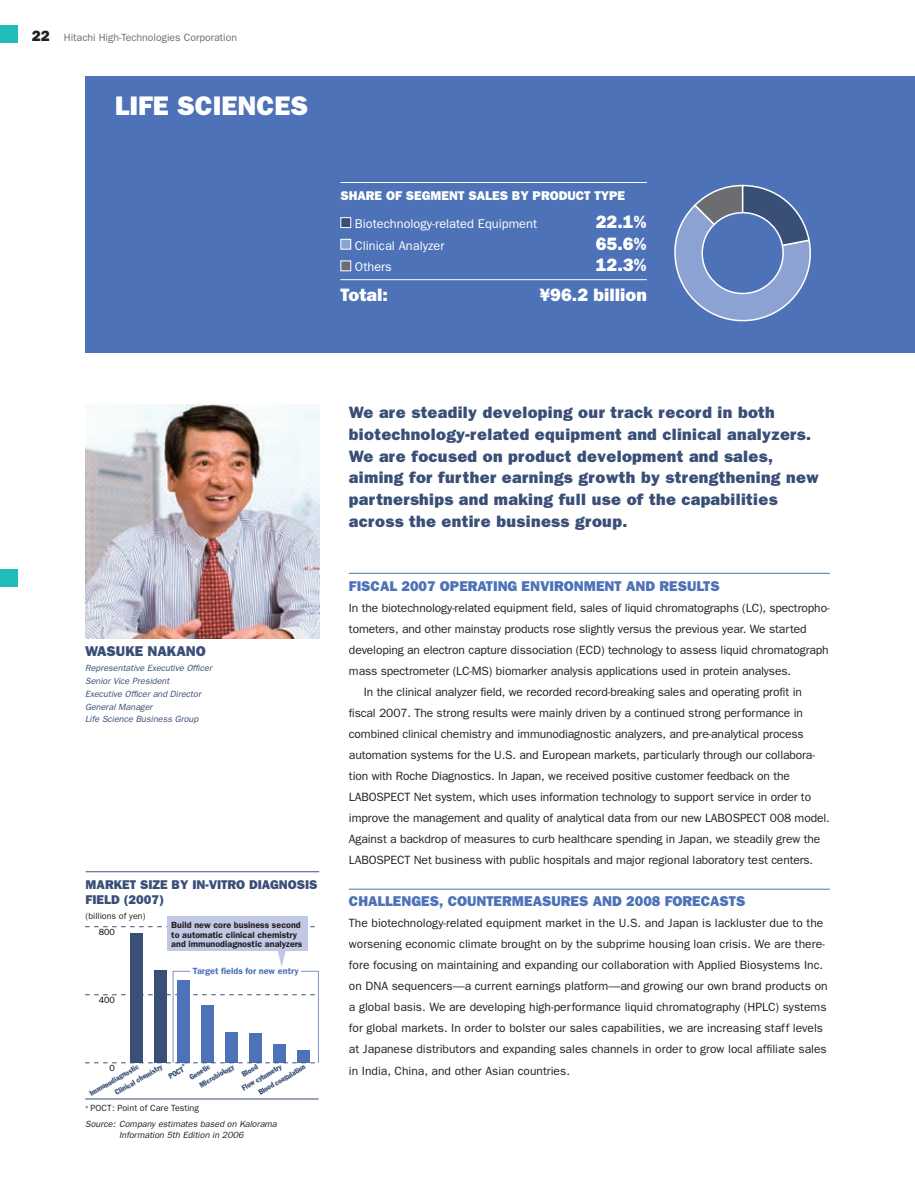
<style>
.page{position:relative;width:915px;height:1191px;background:#fff}
.page>*{position:absolute;margin:0;border:0;box-sizing:border-box;transform-origin:0 0}
.t1{font:800 27px "Franklin Gothic";color:#fff}
.t2{font:800 18px "Franklin Gothic";color:#fff}
.t3{font:800 16.5px/21.8px "Franklin Gothic";letter-spacing:.02em;color:#3a4f78}
.t4{font:800 14.25px "Franklin Gothic";color:#4d72b8}
.t5{font:800 14.25px "Franklin Gothic";color:#3a4f78}
.t6{font:12.75px "Franklin Gothic";color:#fff}
.t7{font:800 12.75px/15px "Franklin Gothic";color:#3a4f78}
.t8{font:800 12.75px "Franklin Gothic";color:#fff}
.t9{font:12px/21px "Franklin Gothic";letter-spacing:-.01em;color:#231f20}
.t10{font:10.5px "Franklin Gothic";color:#6c6d70}
.t11{font:italic 9px/12.8px "Franklin Gothic";color:#3a4f78}
.t12{font:italic 9px/15.5px "Franklin Gothic";color:#231f20}
.t13{font:600 9px/9.8px "Franklin Gothic";color:#231f20}
.t14{font:600 9px "Franklin Gothic";color:#4d72b8}
.t15{font:9px "Franklin Gothic";color:#231f20}
.t16{font:9px "Franklin Gothic";color:#030303}
.t17{font:condensed 7.5px/12px "Franklin Gothic";color:#3a4f78}
.s1{font-weight:800;font-size:15px;color:#231f20}
.s2{font-style:normal}
</style>
<div class="page">
<div style="left:85px;top:77px;width:829px;height:276px;background:#4d72b8"></div>
<svg style="left:674px;top:184px;width:137px;height:138px"></svg>
<div style="left:702px;top:213px;width:80px;height:80px;background:#4d72b8;border-radius:50%"></div>
<div style="left:701px;top:212px;width:82px;height:82px;border:2px solid #fff;border-radius:50%"></div>
<hr style="left:85px;top:1098px;width:233px;height:1px;background:#3a4f78">
<svg style="left:85px;top:926px;width:230px;height:1px"></svg>
<svg style="left:85px;top:994px;width:230px;height:1px"></svg>
<div style="left:130px;top:933px;width:12px;height:129px;background:#3a4f78"></div>
<div style="left:153px;top:970px;width:13px;height:92px;background:#3a4f78"></div>
<div style="left:177px;top:980px;width:13px;height:82px;background:#4d72b8"></div>
<div style="left:201px;top:1005px;width:13px;height:57px;background:#4d72b8"></div>
<div style="left:225px;top:1032px;width:13px;height:30px;background:#4d72b8"></div>
<div style="left:249px;top:1033px;width:12px;height:29px;background:#4d72b8"></div>
<div style="left:273px;top:1044px;width:12px;height:18px;background:#4d72b8"></div>
<div style="left:296px;top:1049px;width:13px;height:13px;background:#4d72b8"></div>
<svg style="left:85px;top:1062px;width:88px;height:1px"></svg>
<div style="left:173px;top:971px;width:146px;height:92px;border:1px solid #7d90c9"></div>
<div style="left:190px;top:962px;width:111px;height:17px;background:#fff"></div>
<svg style="left:275px;top:950px;width:13px;height:17px"></svg>
<div style="left:167px;top:916px;width:140px;height:34px;background:#c1c8e4"></div>
<img style="left:85px;top:404px;width:234px;height:234px">
<hr style="left:340px;top:182px;width:306px;height:1px;background:#fff">
<hr style="left:340px;top:279px;width:306px;height:1px;background:#fff">
<div style="left:341px;top:218px;width:9px;height:9px;background:#3a4f78"></div>
<div style="left:340px;top:217px;width:11px;height:11px;border:1px solid #fff"></div>
<div style="left:341px;top:239px;width:9px;height:10px;background:#8ca2d2"></div>
<div style="left:340px;top:239px;width:11px;height:10px;border:1px solid #fff"></div>
<div style="left:341px;top:261px;width:9px;height:10px;background:#6c6d70"></div>
<div style="left:340px;top:260px;width:11px;height:11px;border:1px solid #fff"></div>
<hr style="left:349px;top:573px;width:480px;height:1px;background:#4d72b8">
<hr style="left:349px;top:889px;width:480px;height:1px;background:#4d72b8">
<hr style="left:86px;top:871px;width:233px;height:1px;background:#3a4f78">
<div style="left:0;top:26px;width:17px;height:17px;background:#21bdbd"></div>
<div style="left:0;top:570px;width:17px;height:17px;background:#21bdbd"></div>
<p class="t10" style="left:32px;top:34px;width:206px"><span class="s1">22</span> Hitachi High-Technologies Corporation</p>
<h1 class="t1" style="left:115px;top:96px;width:195px">LIFE SCIENCES</h1>
<p class="t8" style="left:340px;top:191px;width:286px">SHARE OF SEGMENT SALES BY PRODUCT TYPE</p>
<p class="t6" style="left:355px;top:219px;width:183px">Biotechnology-related Equipment</p>
<h2 class="t2" style="left:595px;top:215px;width:53px">22.1%</h2>
<p class="t6" style="left:355px;top:241px;width:91px">Clinical Analyzer</p>
<h2 class="t2" style="left:595px;top:237px;width:53px">65.6%</h2>
<p class="t6" style="left:355px;top:262px;width:38px">Others</p>
<h2 class="t2" style="left:595px;top:259px;width:53px">12.3%</h2>
<h2 class="t2" style="left:340px;top:289px;width:49px">Total:</h2>
<h2 class="t2" style="left:539px;top:289px;width:109px">¥96.2 billion</h2>
<p class="t5" style="left:85px;top:646px;width:122px">WASUKE NAKANO</p>
<p class="t11" style="left:85px;top:662px;width:128px">Representative Executive Officer<br>Senior Vice President<br>Executive Officer and Director<br>General Manager<br>Life Science Business Group</p>
<p class="t7" style="left:86px;top:878px;width:233px">MARKET SIZE BY IN-VITRO DIAGNOSIS<br>FIELD (2007)</p>
<p class="t15" style="left:86px;top:912px;width:61px">(billions of yen)</p>
<p class="t13" style="left:171px;top:920px;width:133px">Build new core business second to automatic clinical chemistry and immunodiagnostic analyzers</p>
<p class="t16" style="left:99px;top:929px;width:18px">800</p>
<p class="t16" style="left:99px;top:997px;width:18px">400</p>
<p class="t14" style="left:193px;top:968px;width:107px">Target fields for new entry</p>
<p class="t17" style="left:107px;top:1077px;width:55px;text-indent:-22px;rotate:-30deg">Immunodiagnostic<br>Clinical chemistry</p>
<p class="t17" style="left:182px;top:1064px;width:24px;line-height:10.6px;text-indent:-18px;rotate:-30deg">POCT<sup>*<br></sup>Genetic</p>
<p class="t17" style="left:197px;top:1080px;width:40px;rotate:-30deg">Microbiology</p>
<p class="t17" style="left:240px;top:1070px;width:19px;rotate:-30deg">Blood</p>
<p class="t16" style="left:109px;top:1065px;width:7px">0</p>
<p class="t17" style="left:239px;top:1083px;width:46px;rotate:-30deg">Flow cytometry</p>
<p class="t17" style="left:256px;top:1087px;width:54px;rotate:-30deg">Blood coagulation</p>
<p class="t12" style="left:85px;top:1101px;width:193px"><sup>*</sup> <span class="s2">POCT: Point of Care Testing<br></span>Source: Company estimates based on Kalorama</p>
<p class="t12" style="left:119px;top:1128px;width:126px">Information 5th Edition in 2006</p>
<p class="t3" style="left:349px;top:403px;width:471px">We are steadily developing our track record in both biotechnology-related equipment and clinical analyzers.<br>We are focused on product development and sales, aiming for further earnings growth by strengthening new partnerships and making full use of the capabilities across the entire business group.</p>
<p class="t4" style="left:349px;top:581px;width:372px">FISCAL 2007 OPERATING ENVIRONMENT AND RESULTS</p>
<p class="t9" style="left:349px;top:598px;width:482px">In the biotechnology-related equipment field, sales of liquid chromatographs (LC), spectropho-</p>
<p class="t9" style="left:349px;top:619px;width:459px">tometers, and other mainstay products rose slightly versus the previous year. We started</p>
<p class="t9" style="left:349px;top:640px;width:481px">developing an electron capture dissociation (ECD) technology to assess liquid chromatograph</p>
<p class="t9" style="left:349px;top:661px;width:443px">mass spectrometer (LC-MS) biomarker analysis applications used in protein analyses.</p>
<p class="t9" style="left:364px;top:682px;width:439px">In the clinical analyzer field, we recorded record-breaking sales and operating profit in</p>
<p class="t9" style="left:349px;top:703px;width:455px">fiscal 2007. The strong results were mainly driven by a continued strong performance in</p>
<p class="t9" style="left:349px;top:724px;width:456px">combined clinical chemistry and immunodiagnostic analyzers, and pre-analytical process</p>
<p class="t9" style="left:349px;top:745px;width:467px">automation systems for the U.S. and European markets, particularly through our collabora-</p>
<p class="t9" style="left:349px;top:766px;width:442px">tion with Roche Diagnostics. In Japan, we received positive customer feedback on the</p>
<p class="t9" style="left:349px;top:787px;width:463px">LABOSPECT Net system, which uses information technology to support service in order to</p>
<p class="t9" style="left:349px;top:808px;width:482px">improve the management and quality of analytical data from our new LABOSPECT 008 model.</p>
<p class="t9" style="left:349px;top:829px;width:472px">Against a backdrop of measures to curb healthcare spending in Japan, we steadily grew the</p>
<p class="t9" style="left:349px;top:850px;width:465px">LABOSPECT Net business with public hospitals and major regional laboratory test centers.</p>
<p class="t4" style="left:349px;top:896px;width:398px">CHALLENGES, COUNTERMEASURES AND 2008 FORECASTS</p>
<p class="t9" style="left:349px;top:914px;width:480px">The biotechnology-related equipment market in the U.S. and Japan is lackluster due to the worsening economic climate brought on by the subprime housing loan crisis. We are there&shy;fore focusing on maintaining and expanding our collaboration with Applied Biosystems Inc. on DNA sequencers—a current earnings platform—and growing our own brand products on a global basis. We are developing high-performance liquid chromatography (HPLC) systems for global markets. In order to bolster our sales capabilities, we are increasing staff levels at Japanese distributors and expanding sales channels in order to grow local affiliate sales in India, China, and other Asian countries.</p>
</div>
